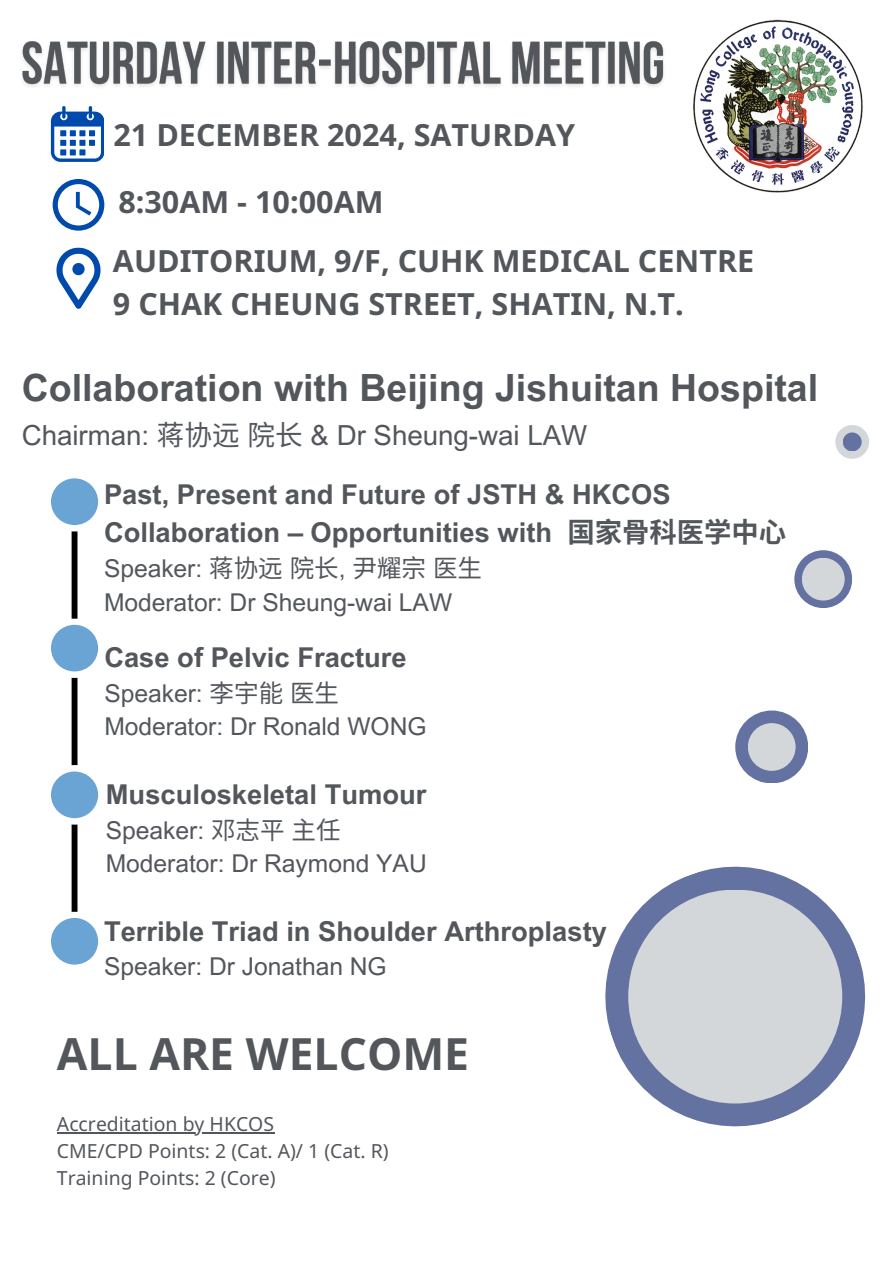
<style>
.page{position:relative;width:894px;height:1264px;background:#fff}
.page>*{position:absolute;margin:0;border:0;box-sizing:border-box;transform-origin:0 0}
.t1{font:700 44.4px "Noto Sans";color:#53575c}
.t2{font:700 37.5px "Arial MT Pro";color:#53575c}
.t3{font:700 30.45px/42.6px "Noto Sans";color:#53575c}
.t4{font:27.6px "Arial MT Pro";color:#53575c}
.t5{font:700 27.3px/38px "Arial MT Pro";color:#53575c}
.t6{font:24.6px/33.5px "Arial MT Pro";color:#53575c}
.t7{font:19.35px "Noto Sans";color:#53575c}
.s1{font-family:"Noto Sans CJ Ksc"}
</style>
<div class="page">
<svg style="left:605px;top:866px;width:261px;height:261px;fill:#6472a2"></svg>
<div style="left:628px;top:889px;width:214px;height:214px;background:#d4d7d9;border-radius:50%"></div>
<div style="left:735px;top:710px;width:73px;height:73px;background:#6472a2;border-radius:50%"></div>
<div style="left:747px;top:723px;width:48px;height:47px;background:#d4d7d9;border-radius:50%"></div>
<div style="left:835px;top:425px;width:33px;height:34px;background:#d4d7d9;border-radius:50%"></div>
<div style="left:842px;top:432px;width:19px;height:19px;background:#6472a2;border-radius:50%"></div>
<div style="left:794px;top:550px;width:58px;height:58px;background:#6472a2;border-radius:50%"></div>
<div style="left:801px;top:557px;width:43px;height:43px;background:#d4d7d9;border-radius:50%"></div>
<img style="left:693px;top:19px;width:170px;height:174px">
<svg style="left:51px;top:478px;width:47px;height:486px"></svg>
<svg style="left:51px;top:106px;width:53px;height:56px"></svg>
<svg style="left:53px;top:179px;width:51px;height:52px"></svg>
<svg style="left:56px;top:248px;width:45px;height:61px"></svg>
<img style="left:22px;top:41px;width:642px;height:46px">
<hr style="left:57px;top:1131px;width:217px;height:1px;background:#53575c">
<h5 class="t3" style="left:113px;top:113px;width:463px">21 DECEMBER 2024, SATURDAY</h5>
<h6 class="t3" style="left:118px;top:179px;width:266px">8:30AM - 10:00AM</h6>
<h6 class="t3" style="left:113px;top:239px;width:642px">AUDITORIUM, 9/F, CUHK MEDICAL CENTRE<br>9 CHAK CHEUNG STREET, SHATIN, N.T.</h6>
<h4 class="t2" style="left:22px;top:374px;width:797px">Collaboration with Beijing Jishuitan Hospital</h4>
<h4 class="t4" style="left:22px;top:425px;width:567px">Chairman: <span class="s1">蒋协远院长</span> &amp; Dr Sheung-wai LAW</h4>
<p class="t5" style="left:104px;top:479px;width:681px">Past, Present and Future of JSTH &amp; HKCOS<br>Collaboration – Opportunities with <span class="s1">国家骨科医学中心</span></p>
<p class="t6" style="left:104px;top:554px;width:377px">Speaker: <span class="s1">蒋协远院长</span>, <span class="s1">尹耀宗医生<br></span>Moderator: Dr Sheung-wai LAW</p>
<p class="t5" style="left:104px;top:641px;width:304px">Case of Pelvic Fracture</p>
<p class="t6" style="left:104px;top:679px;width:323px">Speaker: <span class="s1">李宇能医生<br></span>Moderator: Dr Ronald WONG</p>
<h4 class="t5" style="left:106px;top:779px;width:322px">Musculoskeletal Tumour</h4>
<h4 class="t6" style="left:106px;top:816px;width:322px">Speaker: <span class="s1">邓志平主任<br></span>Moderator: Dr Raymond YAU</h4>
<p class="t5" style="left:104px;top:915px;width:504px">Terrible Triad in Shoulder Arthroplasty</p>
<p class="t6" style="left:104px;top:953px;width:284px">Speaker: Dr Jonathan NG</p>
<p class="t1" style="left:57px;top:1022px;width:413px">ALL ARE WELCOME</p>
<p class="t7" style="left:57px;top:1110px;width:219px">Accreditation by HKCOS</p>
<h4 class="t7" style="left:57px;top:1137px;width:333px">CME/CPD Points: 2 (Cat. A)/ 1 (Cat. R)</h4>
<h3 class="t7" style="left:57px;top:1164px;width:220px">Training Points: 2 (Core)</h3>
</div>
